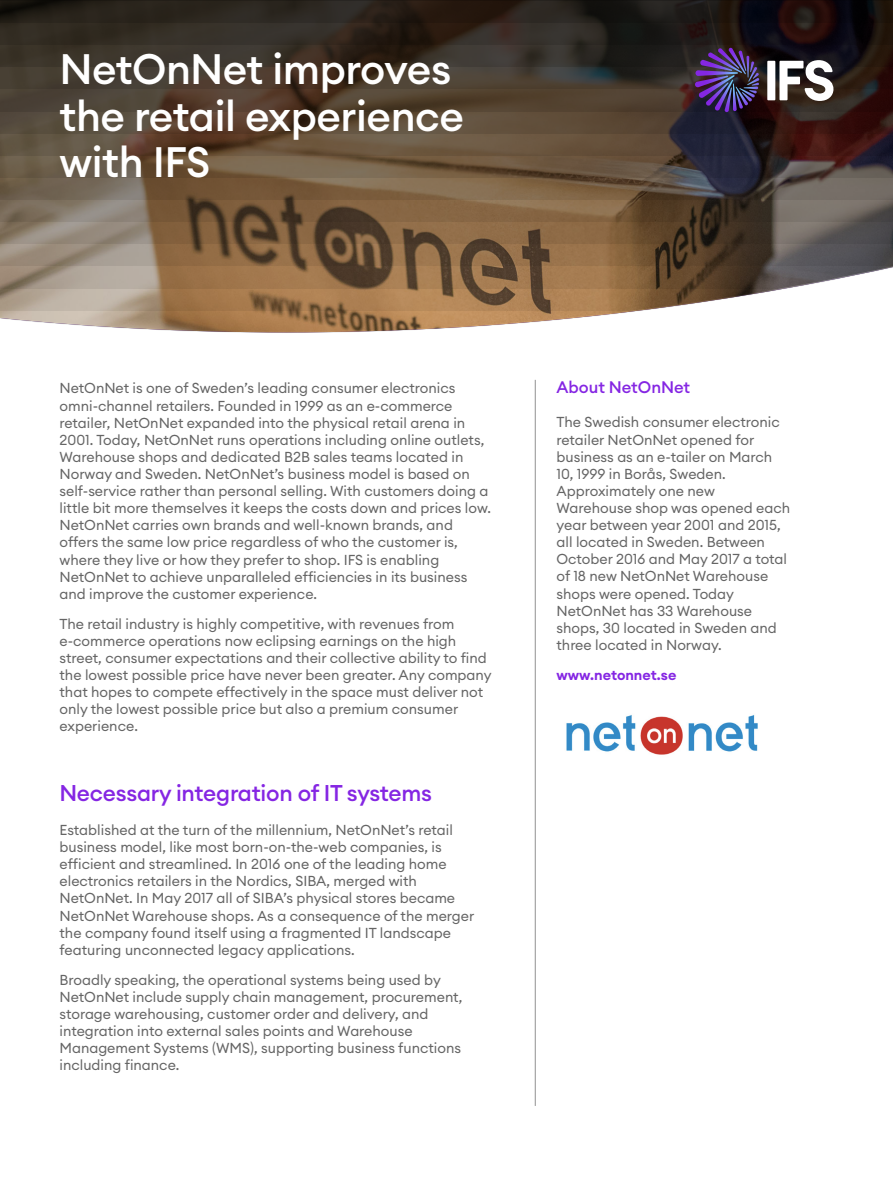
<style>
.page{position:relative;width:893px;height:1191px;background:#fff}
.page>*{position:absolute;margin:0;border:0;box-sizing:border-box;transform-origin:0 0}
.Main_title_white{font:500 42px/46.2px "Euclid Circular A";letter-spacing:-.01em;color:#fff}
.intro_copy_white{font:500 22.5px "Euclid Circular A";letter-spacing:-.01em;color:#8526e3}
.copy{font:500 16.5px "Euclid Circular A";letter-spacing:-.005em;color:#8526e3}
.copy-2{font:14.25px/17.1px "Euclid Circular A";color:#656565}
.copy-3{font:600 14.25px "Euclid Circular A";color:#8526e3}
</style>
<div class="page">
<svg style="left:0;top:0;width:893px;height:333px;background:#655444"></svg>
<svg style="left:767px;top:60px;width:66px;height:41px"></svg>
<img style="left:695px;top:48px;width:64px;height:63px">
<hr style="left:535px;top:380px;width:1px;height:726px;background:#919191">
<img style="left:566px;top:715px;width:192px;height:40px">
<p class="Main_title_white" style="left:60px;top:46px;width:393px">NetOnNet improves</p>
<p class="Main_title_white" style="left:60px;top:92px;width:406px">the retail experience with IFS</p>
<p class="copy-2" style="left:60px;top:380px;width:433px">NetOnNet is one of Sweden’s leading consumer electronics omni-channel retailers. Founded in 1999 as an e-commerce retailer, NetOnNet expanded into the physical retail arena in 2001. Today, NetOnNet runs operations including online outlets, Warehouse shops and dedicated B2B sales teams located in Norway and Sweden. NetOnNet’s business model is based on self-service rather than personal selling. With customers doing a little bit more themselves it keeps the costs down and prices low.<br>NetOnNet carries own brands and well-known brands, and offers the same low price regardless of who the customer is, where they live or how they prefer to shop. IFS is enabling NetOnNet to achieve unparalleled efficiencies in its business and improve the customer experience.</p>
<p class="copy-2" style="left:60px;top:615px;width:434px">The retail industry is highly competitive, with revenues from e-commerce operations now eclipsing earnings on the high street, consumer expectations and their collective ability to find the lowest possible price have never been greater. Any company that hopes to compete effectively in the space must deliver not only the lowest possible price but also a premium consumer experience.</p>
<p class="intro_copy_white" style="left:60px;top:778px;width:374px">Necessary integration of IT systems</p>
<p class="copy-2" style="left:60px;top:821px;width:416px">Established at the turn of the millennium, NetOnNet’s retail business model, like most born-on-the-web companies, is efficient and streamlined. In 2016 one of the leading home electronics retailers in the Nordics, SIBA, merged with NetOnNet. In May 2017 all of SIBA’s physical stores became NetOnNet Warehouse shops. As a consequence of the merger the company found itself using a fragmented IT landscape featuring unconnected legacy applications.</p>
<p class="copy-2" style="left:60px;top:970px;width:404px">Broadly speaking, the operational systems being used by NetOnNet include supply chain management, procurement, storage warehousing, customer order and delivery, and integration into external sales points and Warehouse Management Systems (WMS), supporting business functions including finance.</p>
<p class="copy" style="left:556px;top:377px;width:135px">About NetOnNet</p>
<p class="copy-2" style="left:556px;top:414px;width:235px">The Swedish consumer electronic retailer NetOnNet opened for business as an e-tailer on March<br>10, 1999 in Borås, Sweden.<br>Approximately one new<br>Warehouse shop was opened each year between year 2001 and 2015, all located in Sweden. Between<br>October 2016 and May 2017 a total of 18 new NetOnNet Warehouse shops were opened. Today<br>NetOnNet has 33 Warehouse shops, 30 located in Sweden and three located in Norway.</p>
<p class="copy-3" style="left:556px;top:665px;width:121px">www.netonnet.se</p>
</div>
